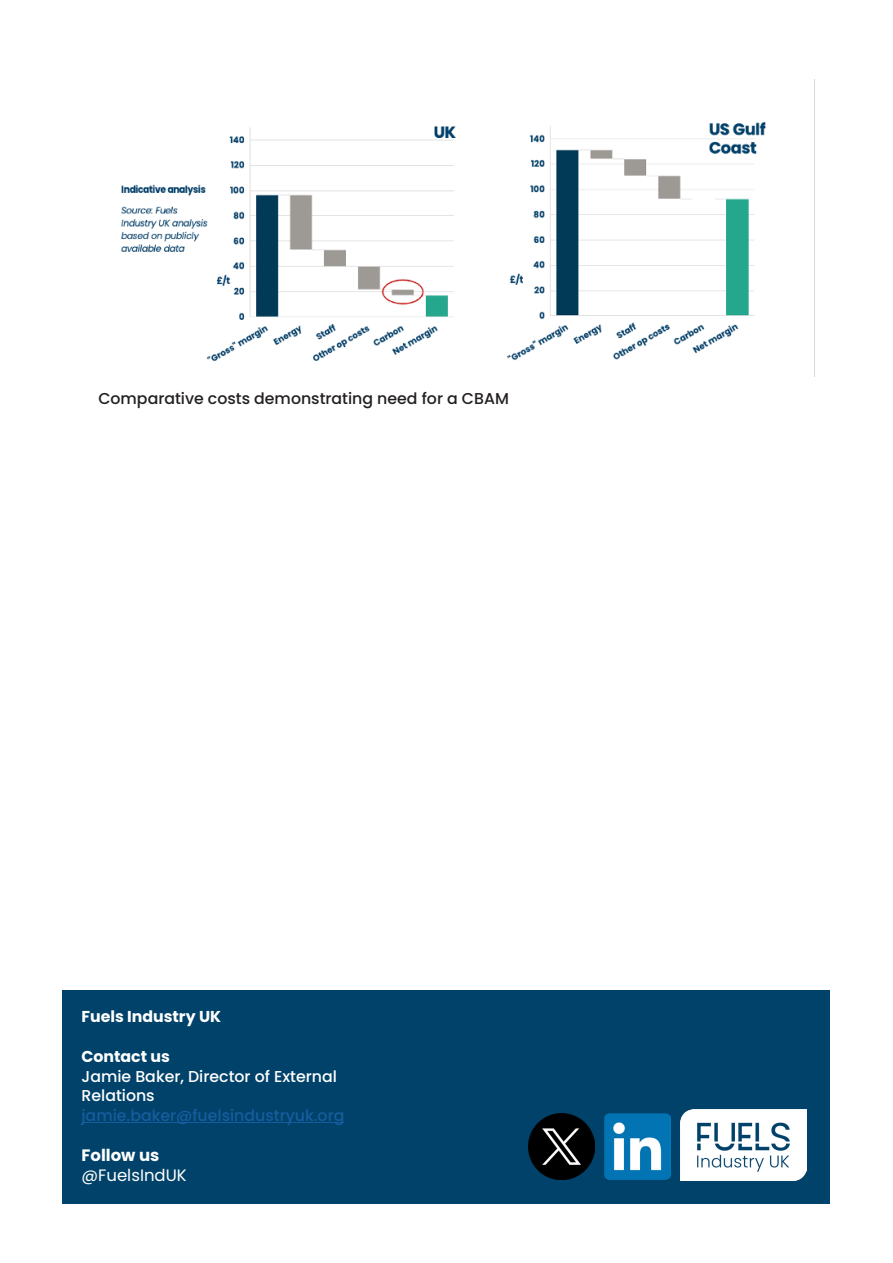
<style>
.page{position:relative;width:893px;height:1263px;background:#fff}
.page>*{position:absolute;margin:0;border:0;box-sizing:border-box;transform-origin:0 0}
.t1{font:16.5px "Poppins";color:#fff}
.t2{font:700 16.5px "Poppins";color:#fff}
.t3{font:500 15.75px "Poppins";color:#231f20}
.t4{font:500 15.75px "Poppins";color:#fff}
.t5{font:500 15.75px "Poppins";color:#175d9e}
.t6{font:700 15.75px "Poppins";color:#fff}
</style>
<div class="page">
<div style="left:62px;top:990px;width:368px;height:213px;background:#00426a"></div>
<hr style="left:81px;top:1122px;width:263px;height:1px;background:#175d9e">
<div style="left:430px;top:990px;width:400px;height:213px;background:#00426a"></div>
<img style="left:604px;top:1113px;width:66px;height:66px">
<img style="left:528px;top:1113px;width:66px;height:66px">
<img style="left:680px;top:1109px;width:127px;height:72px">
<img style="left:121px;top:80px;width:694px;height:296px">
<p class="t3" style="left:98px;top:389px;width:412px">Comparative costs demonstrating need for a CBAM</p>
<p class="t6" style="left:81px;top:1007px;width:141px">Fuels Industry UK</p>
<p class="t6" style="left:81px;top:1047px;width:90px">Contact us</p>
<p class="t4" style="left:81px;top:1067px;width:257px">Jamie Baker, Director of External</p>
<p class="t4" style="left:81px;top:1087px;width:75px">Relations</p>
<p class="t5" style="left:81px;top:1106px;width:264px">jamie.baker@fuelsindustryuk.org</p>
<p class="t2" style="left:81px;top:1145px;width:79px">Follow us</p>
<p class="t1" style="left:81px;top:1165px;width:107px">@FuelsIndUK</p>
</div>
